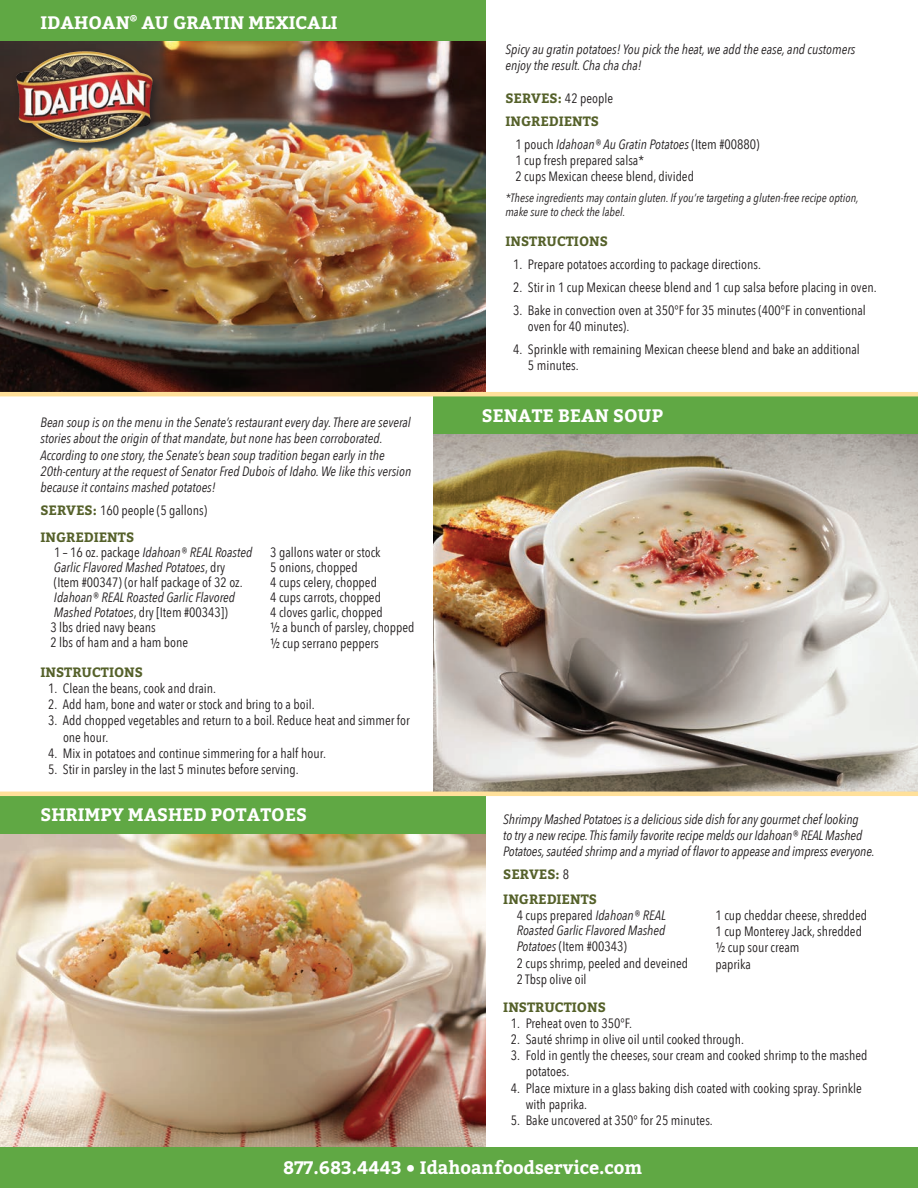
<style>
.page{position:relative;width:918px;height:1188px;background:#fff}
.page>*{position:absolute;margin:0;border:0;box-sizing:border-box;transform-origin:0 0}
.t1{font:700 18px "Bitter";color:#fff}
.t2{font:13.5px/16.2px "Avenir Next Condensed";color:#231f20}
.t3{font:italic 13.5px/16.2px "Avenir Next Condensed";color:#231f20}
.t4{font:700 13.5px "Bitter";color:#55612a}
.t5{font:italic 12px/14.4px "Avenir Next Condensed";color:#231f20}
.s1{font-family:"Bitter";font-weight:700;color:#55612a}
.s2{font-style:normal}
.s3{font-family:"Avenir Next Condensed";font-weight:400;color:#231f20}
</style>
<div class="page">
<img style="left:0;top:834px;width:486px;height:314px">
<img style="left:0;top:40px;width:486px;height:352px">
<div style="left:12px;top:48px;width:150px;height:106px;background:#231f20;opacity:.75"></div>
<img style="left:16px;top:51px;width:70px;height:72px">
<div style="left:0;top:0;width:486px;height:40px;background:#60a844"></div>
<div style="left:0;top:1148px;width:918px;height:40px;background:#60a844"></div>
<img style="left:433px;top:434px;width:485px;height:358px">
<div style="left:433px;top:394px;width:485px;height:40px;background:#60a844"></div>
<div style="left:0;top:794px;width:486px;height:40px;background:#60a844"></div>
<hr style="left:0;top:392px;width:918px;height:4px;background:#ffe09a">
<hr style="left:0;top:792px;width:918px;height:4px;background:#ffe09a">
<p class="t1" style="left:40px;top:12px;width:298px">IDAHOAN<sup>®</sup> AU GRATIN MEXICALI</p>
<p class="t3" style="left:40px;top:414px;width:372px">Bean soup is on the menu in the Senate’s restaurant every day. There are several stories about the origin of that mandate, but none has been corroborated.<br>According to one story, the Senate’s bean soup tradition began early in the 20th-century at the request of Senator Fred Dubois of Idaho. We like this version because it contains mashed potatoes!</p>
<p class="t2" style="left:40px;top:501px;width:168px"><span class="s1">SERVES:</span> 160 people (5 gallons)</p>
<p class="t4" style="left:40px;top:529px;width:95px">INGREDIENTS</p>
<p class="t3" style="left:54px;top:545px;width:200px;line-height:15px"><span class="s2">1 – 16 oz. package</span> Idahoan® REAL Roasted Garlic Flavored Mashed Potatoes<span class="s2">, dry (Item #00347) (or half package of 32 oz.<br></span>Idahoan® REAL Roasted Garlic Flavored Mashed Potatoes<span class="s2">, dry [Item #00343])</span></p>
<p class="t2" style="left:50px;top:618px;width:107px">3 lbs dried navy beans</p>
<p class="t2" style="left:50px;top:633px;width:139px">2 lbs of ham and a ham bone</p>
<p class="t2" style="left:270px;top:543px;width:112px">3 gallons water or stock</p>
<p class="t2" style="left:270px;top:558px;width:89px">5 onions, chopped</p>
<p class="t2" style="left:270px;top:573px;width:108px">4 cups celery, chopped</p>
<p class="t2" style="left:270px;top:588px;width:112px">4 cups carrots, chopped</p>
<p class="t2" style="left:270px;top:603px;width:114px">4 cloves garlic, chopped</p>
<p class="t2" style="left:270px;top:618px;width:146px">½ a bunch of parsley, chopped</p>
<p class="t2" style="left:270px;top:634px;width:110px">½ cup serrano peppers</p>
<p class="t4" style="left:40px;top:664px;width:104px">INSTRUCTIONS</p>
<p class="t2" style="left:48px;top:679px;width:169px">1. Clean the beans, cook and drain.</p>
<p class="t2" style="left:48px;top:696px;width:268px">2. Add ham, bone and water or stock and bring to a boil.</p>
<p class="t2" style="left:63px;top:712px;width:348px;text-indent:-15px">3. Add chopped vegetables and return to a boil. Reduce heat and simmer for one hour.</p>
<p class="t2" style="left:48px;top:744px;width:279px">4. Mix in potatoes and continue simmering for a half hour.</p>
<p class="t2" style="left:48px;top:760px;width:252px">5. Stir in parsley in the last 5 minutes before serving.</p>
<p class="t1" style="left:40px;top:804px;width:268px">SHRIMPY MASHED POTATOES</p>
<p class="t3" style="left:505px;top:41px;width:352px">Spicy au gratin potatoes! You pick the heat, we add the ease, and customers enjoy the result. Cha cha cha!</p>
<p class="t2" style="left:505px;top:89px;width:109px"><span class="s1">SERVES:</span> 42 people</p>
<p class="t4" style="left:505px;top:113px;width:95px">INGREDIENTS</p>
<p class="t3" style="left:515px;top:136px;width:246px"><span class="s2">1 pouch</span> Idahoan® Au Gratin Potatoes <span class="s2">(Item #00880)</span></p>
<p class="t2" style="left:515px;top:151px;width:130px">1 cup fresh prepared salsa*</p>
<p class="t2" style="left:515px;top:167px;width:180px">2 cups Mexican cheese blend, divided</p>
<p class="t5" style="left:505px;top:191px;width:355px">*These ingredients may contain gluten. If you’re targeting a gluten-free recipe option, make sure to check the label.</p>
<p class="t4" style="left:505px;top:233px;width:104px">INSTRUCTIONS</p>
<p class="t2" style="left:513px;top:256px;width:249px">1. Prepare potatoes according to package directions.</p>
<p class="t2" style="left:513px;top:279px;width:365px">2. Stir in 1 cup Mexican cheese blend and 1 cup salsa before placing in oven.</p>
<p class="t2" style="left:528px;top:302px;width:339px;text-indent:-15px">3. Bake in convection oven at 350°F for 35 minutes (400°F in conventional oven for 40 minutes).</p>
<p class="t2" style="left:528px;top:341px;width:333px;text-indent:-15px">4. Sprinkle with remaining Mexican cheese blend and bake an additional<br>5 minutes.</p>
<p class="t1" style="left:482px;top:405px;width:183px">SENATE BEAN SOUP</p>
<p class="t3" style="left:503px;top:811px;width:373px">Shrimpy Mashed Potatoes is a delicious side dish for any gourmet chef looking<br>to try a new recipe. This family favorite recipe melds our Idahoan® REAL Mashed<br>Potatoes, sautéed shrimp and a myriad of flavor to appease and impress everyone.</p>
<p class="t4" style="left:503px;top:866px;width:67px">SERVES: <span class="s3">8</span></p>
<p class="t4" style="left:503px;top:891px;width:95px">INGREDIENTS</p>
<p class="t3" style="left:517px;top:908px;width:151px;line-height:15.6px;text-align:justify"><span class="s2">4 cups prepared</span> Idahoan® REAL Roasted Garlic Flavored Mashed Potatoes <span class="s2">(Item #00343)</span></p>
<p class="t2" style="left:517px;top:954px;width:173px">2 cups shrimp, peeled and deveined</p>
<p class="t2" style="left:517px;top:970px;width:71px">2 Tbsp olive oil</p>
<p class="t2" style="left:716px;top:907px;width:153px">1 cup cheddar cheese, shredded</p>
<p class="t2" style="left:716px;top:923px;width:148px">1 cup Monterey Jack, shredded</p>
<p class="t2" style="left:716px;top:939px;width:85px">½ cup sour cream</p>
<p class="t2" style="left:716px;top:955px;width:37px">paprika</p>
<p class="t4" style="left:503px;top:999px;width:104px">INSTRUCTIONS</p>
<p class="t2" style="left:511px;top:1014px;width:123px">1. Preheat oven to 350°F.</p>
<p class="t2" style="left:511px;top:1030px;width:235px">2. Sauté shrimp in olive oil until cooked through.</p>
<p class="t2" style="left:526px;top:1047px;width:343px;text-indent:-15px">3. Fold in gently the cheeses, sour cream and cooked shrimp to the mashed potatoes.</p>
<p class="t2" style="left:526px;top:1079px;width:338px;text-indent:-15px">4. Place mixture in a glass baking dish coated with cooking spray. Sprinkle with paprika.</p>
<p class="t2" style="left:511px;top:1111px;width:203px">5. Bake uncovered at 350° for 25 minutes.</p>
<p class="t1" style="left:283px;top:1157px;width:360px">877.683.4443 • Idahoanfoodservice.com</p>
</div>
